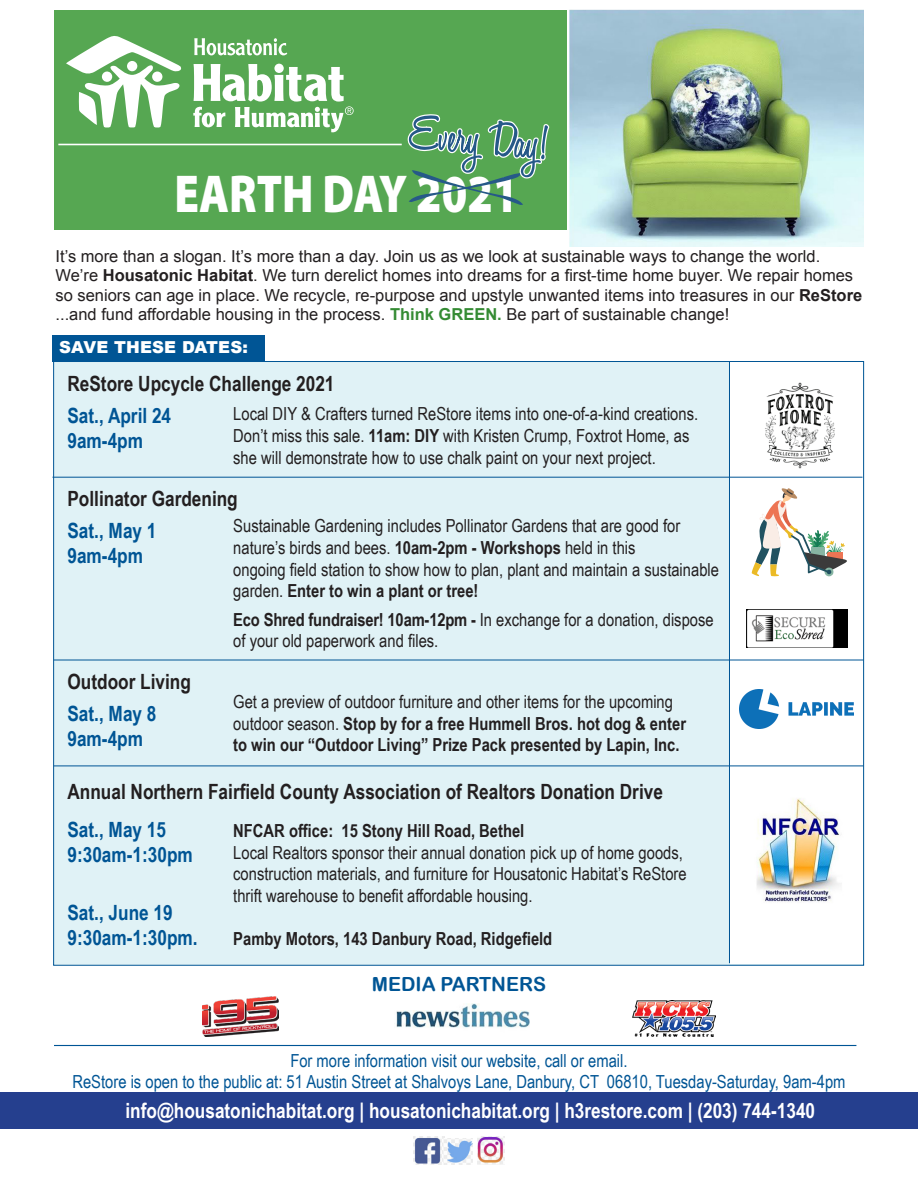
<style>
.page{position:relative;width:918px;height:1188px;background:#fff}
.page>*{position:absolute;margin:0;border:0;box-sizing:border-box;transform-origin:0 0}
.t1{font:900 53.55px "Myriad Pro";color:#fff;scale:.83 1}
.t2{font:700 21px "Arial Narrow";color:#231f20}
.t3{font:700 21px "Arial Narrow";color:#005595}
.t4{font:700 21px "Arial Narrow";color:#fff}
.t5{font:19.5px "Arial Rounded MT Bold";color:#005595}
.t6{font:18px/21.6px "Arial Narrow";color:#231f20}
.t7{font:700 18px/21.6px "Arial Narrow";color:#231f20}
.t8{font:18px "Arial Narrow";color:#005595}
.t9{font:16.5px/19.5px "Arial";color:#231f20}
.t10{font:900 16.5px "Arial";letter-spacing:.01em;color:#fff}
.s1{font-weight:700}
.s2{font-weight:700;color:#348b33}
.s3{font-weight:400}
</style>
<div class="page">
<img style="left:414px;top:1137px;width:59px;height:28px">
<img style="left:477px;top:1136px;width:27px;height:28px">
<div style="left:0;top:1093px;width:918px;height:36px;background:#253f8e"></div>
<img style="left:569px;top:10px;width:295px;height:236px">
<div style="left:54px;top:10px;width:513px;height:220px;background:#56a752"></div>
<svg style="left:407px;top:114px;width:143px;height:91px"></svg>
<svg style="left:66px;top:36px;width:288px;height:97px"></svg>
<hr style="left:58px;top:144px;width:344px;height:1px;background:#fff">
<div style="left:54px;top:362px;width:810px;height:603px;background:#e0f2f6"></div>
<div style="left:52px;top:335px;width:213px;height:27px;background:#005595"></div>
<hr style="left:729px;top:362px;width:1px;height:601px;background:#005595">
<div style="left:730px;top:363px;width:133px;height:601px;background:#fff"></div>
<img style="left:765px;top:382px;width:70px;height:86px">
<img style="left:756px;top:798px;width:84px;height:104px">
<svg style="left:752px;top:488px;width:95px;height:89px"></svg>
<img style="left:746px;top:610px;width:101px;height:37px">
<img style="left:740px;top:690px;width:113px;height:39px">
<hr style="left:52px;top:477px;width:810px;height:1px;background:#005595">
<hr style="left:54px;top:660px;width:810px;height:1px;background:#005595">
<hr style="left:54px;top:766px;width:810px;height:1px;background:#005595">
<img style="left:396px;top:1003px;width:134px;height:25px">
<img style="left:203px;top:996px;width:76px;height:41px">
<img style="left:633px;top:1000px;width:83px;height:37px">
<hr style="left:54px;top:1045px;width:802px;height:1px;background:#005595">
<p class="t1" style="left:174px;top:163px;width:416px">EARTH DAY 2021</p>
<p class="t9" style="left:56px;top:246px;width:808px">It’s more than a slogan. It’s more than a day. Join us as we look at sustainable ways to change the world.<br>We’re <span class="s1">Housatonic Habitat</span>. We turn derelict homes into dreams for a first-time home buyer. We repair homes so seniors can age in place. We recycle, re-purpose and upstyle unwanted items into treasures in our <span class="s1">ReStore </span>...and fund affordable housing in the process. <span class="s2">Think GREEN.</span> Be part of sustainable change!</p>
<p class="t10" style="left:59px;top:335px;width:190px">SAVE THESE DATES:</p>
<p class="t2" style="left:68px;top:367px;width:269px">ReStore Upcycle Challenge 2021</p>
<p class="t3" style="left:68px;top:399px;width:105px">Sat., April 24</p>
<p class="t3" style="left:68px;top:425px;width:77px">9am-4pm</p>
<p class="t2" style="left:68px;top:482px;width:172px">Pollinator Gardening</p>
<p class="t3" style="left:68px;top:514px;width:91px">Sat., May 1</p>
<p class="t3" style="left:68px;top:539px;width:77px">9am-4pm</p>
<p class="t6" style="left:233px;top:403px;width:466px">Local DIY &amp; Crafters turned ReStore items into one-of-a-kind creations.<br>Don’t miss this sale. <span class="s1">11am: DIY</span> with Kristen Crump, Foxtrot Home, as she will demonstrate how to use chalk paint on your next project.</p>
<p class="t6" style="left:233px;top:515px;width:487px">Sustainable Gardening includes Pollinator Gardens that are good for nature’s birds and bees. <span class="s1">10am-2pm - Workshops</span> held in this<br>ongoing field station to show how to plan, plant and maintain a sustainable garden. <span class="s1">Enter to win a plant or tree!</span></p>
<p class="t6" style="left:233px;top:608px;width:482px"><span class="s1">Eco Shred fundraiser! 10am-12pm -</span> In exchange for a donation, dispose of your old paperwork and files.</p>
<p class="t2" style="left:68px;top:666px;width:125px">Outdoor Living</p>
<p class="t3" style="left:68px;top:698px;width:91px">Sat., May 8</p>
<p class="t3" style="left:68px;top:723px;width:77px">9am-4pm</p>
<p class="t2" style="left:68px;top:775px;width:597px">Annual Northern Fairfield County Association of Realtors Donation Drive</p>
<p class="t3" style="left:68px;top:814px;width:100px">Sat., May 15</p>
<p class="t3" style="left:68px;top:839px;width:127px">9:30am-1:30pm</p>
<p class="t3" style="left:68px;top:896px;width:107px">Sat., June 19</p>
<p class="t3" style="left:68px;top:922px;width:132px">9:30am-1:30pm.</p>
<p class="t7" style="left:233px;top:690px;width:454px"><span class="s3">Get a preview of outdoor furniture and other items for the upcoming outdoor season.</span> Stop by for a free Hummell Bros. hot dog &amp; enter to win our “Outdoor Living” Prize Pack presented by Lapin, Inc.</p>
<p class="t7" style="left:233px;top:819px;width:293px">NFCAR office: 15 Stony Hill Road, Bethel</p>
<p class="t6" style="left:233px;top:841px;width:455px">Local Realtors sponsor their annual donation pick up of home goods, construction materials, and furniture for Housatonic Habitat’s ReStore thrift warehouse to benefit affordable housing.</p>
<p class="t7" style="left:233px;top:927px;width:321px">Pamby Motors, 143 Danbury Road, Ridgefield</p>
<p class="t5" style="left:372px;top:972px;width:176px">MEDIA PARTNERS</p>
<p class="t8" style="left:290px;top:1048px;width:339px">For more information visit our website, call or email.</p>
<p class="t8" style="left:72px;top:1069px;width:775px">ReStore is open to the public at: 51 Austin Street at Shalvoys Lane, Danbury, CT 06810, Tuesday-Saturday, 9am-4pm</p>
<p class="t4" style="left:126px;top:1095px;width:691px">info@housatonichabitat.org | housatonichabitat.org | h3restore.com | (203) 744-1340</p>
</div>
